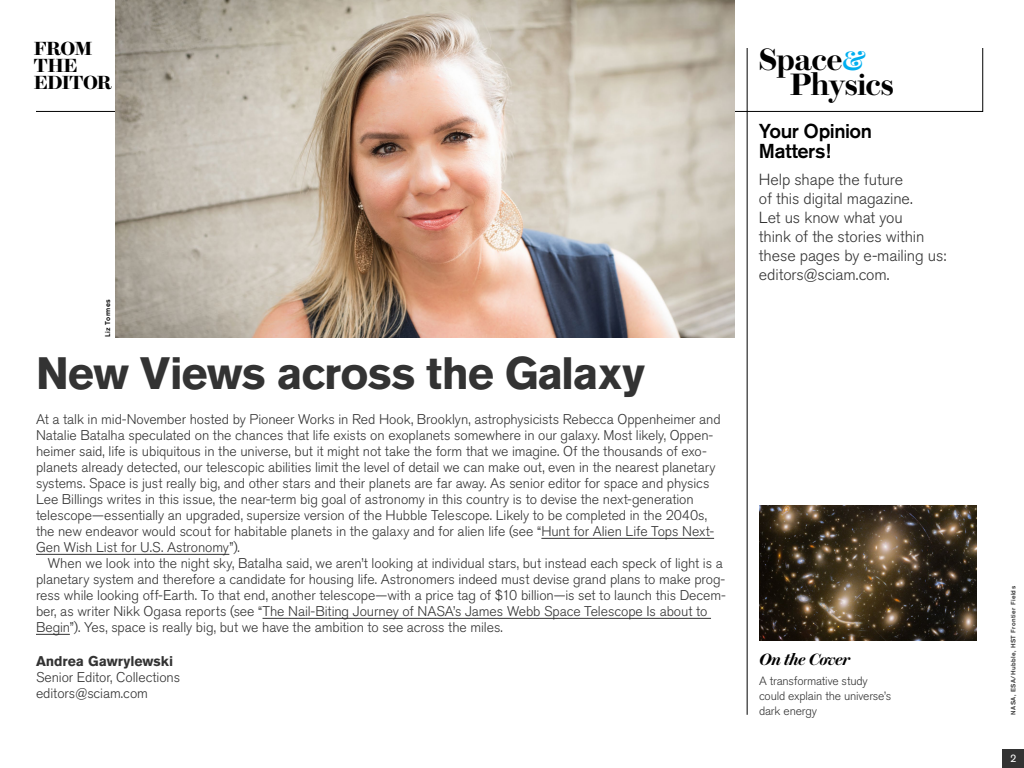
<style>
.page{position:relative;width:1024px;height:768px;background:#fff}
.page>*{position:absolute;margin:0;border:0;box-sizing:border-box;transform-origin:0 0}
.t1{font:700 45px "Akzidenz Grotesk BE";letter-spacing:-.015em;color:#333}
.t2{font:600 30.8px/24.7px "Brunel Deck";letter-spacing:-.02em;color:#000}
.t3{font:500 20px/20px "Akzidenz Grotesk BE";letter-spacing:-.025em;color:#000}
.t4{font:600 19px/17.1px "Brunel Deck";letter-spacing:-.02em;color:#000}
.t5{font:italic 600 16.2px "Brunel Deck";letter-spacing:-.02em;color:#000}
.t6{font:300 16px/19px "Akzidenz Grotesk BQ";letter-spacing:-.005em;color:#333}
.t7{font:300 14px/16px "Akzidenz Grotesk BQ";letter-spacing:-.005em;color:#333}
.t8{font:700 14px "Akzidenz Grotesk BQ";letter-spacing:-.005em;color:#333}
.t9{font:300 12px/15px "Akzidenz Grotesk BE";letter-spacing:-.015em;color:#333}
.t10{font:11px "Akzidenz Grotesk BE";color:#fff}
.t11{font:500 7px "Akzidenz Grotesk BQ";letter-spacing:.055em;color:#000}
.t12{font:500 6.3px "Akzidenz Grotesk BQ";letter-spacing:.065em;color:#333}
.s1{font-family:"Playfair Display";font-weight:700;font-size:26.5px;color:#00aeef}
</style>
<div class="page">
<svg style="left:36px;top:48px;width:947px;height:64px"></svg>
<hr style="left:541px;top:538px;width:173px;height:1px;background:#333">
<hr style="left:36px;top:554px;width:193px;height:1px;background:#333">
<hr style="left:263px;top:618px;width:448px;height:1px;background:#333">
<hr style="left:36px;top:634px;width:34px;height:1px;background:#333">
<hr style="left:747px;top:48px;width:1px;height:667px;background:#000">
<img style="left:759px;top:505px;width:217px;height:136px">
<img style="left:116px;top:0;width:618px;height:337px">
<div style="left:1003px;top:749px;width:21px;height:19px;background:#333"></div>
<h3 class="t4" style="left:34px;top:41px;width:79px">FROM<br>THE<br>EDITOR</h3>
<p class="t11" style="left:103px;top:337px;width:40px;rotate:-90deg">Liz Tormes</p>
<h1 class="t1" style="left:36px;top:347px;width:611px">New Views across the Galaxy</h1>
<p class="t7" style="left:36px;top:411px;width:686px">At a talk in mid-November hosted by Pioneer Works in Red Hook, Brooklyn, astrophysicists Rebecca Oppenheimer and Natalie Batalha speculated on the chances that life exists on exoplanets somewhere in our galaxy. Most likely, Oppen&shy;heimer said, life is ubiquitous in the universe, but it might not take the form that we imagine. Of the thousands of exo&shy;planets already detected, our telescopic abilities limit the level of detail we can make out, even in the nearest planetary systems. Space is just really big, and other stars and their planets are far away. As senior editor for space and physics Lee Billings writes in this issue, the near-term big goal of astronomy in this country is to devise the next-generation telescope—essentially an upgraded, supersize version of the Hubble Telescope. Likely to be completed in the 2040s, the new endeavor would scout for habitable planets in the galaxy and for alien life (see “Hunt for Alien Life Tops Next-Gen Wish List for U.S. Astronomy”).</p>
<p class="t7" style="left:36px;top:555px;width:691px;text-indent:12px">When we look into the night sky, Batalha said, we aren’t looking at individual stars, but instead each speck of light is a planetary system and therefore a candidate for housing life. Astronomers indeed must devise grand plans to make prog&shy;ress while looking off-Earth. To that end, another telescope—with a price tag of $10 billion—is set to launch this Decem&shy;ber, as writer Nikk Ogasa reports (see “The Nail-Biting Journey of NASA’s James Webb Space Telescope Is about to Begin”). Yes, space is really big, but we have the ambition to see across the miles.</p>
<p class="t8" style="left:36px;top:653px;width:139px">Andrea Gawrylewski</p>
<p class="t7" style="left:36px;top:669px;width:146px">Senior Editor, Collections editors@sciam.com</p>
<h2 class="t2" style="left:790px;top:48px;width:105px;text-indent:-31px">Space<span class="s1">&amp;<br></span>Physics</h2>
<h3 class="t3" style="left:759px;top:121px;width:115px">Your Opinion<br>Matters!</h3>
<p class="t6" style="left:759px;top:170px;width:189px">Help shape the future<br>of this digital magazine.<br>Let us know what you<br>think of the stories within these pages by e-mailing us: editors@sciam.com.</p>
<p class="t5" style="left:759px;top:651px;width:93px">On the Cover</p>
<p class="t9" style="left:759px;top:674px;width:134px">A transformative study could explain the universe’s dark energy</p>
<p class="t12" style="left:1010px;top:715px;width:130px;rotate:-90deg">NASA, ESA/Hubble, HST Frontier Fields</p>
<p class="t10" style="left:1010px;top:752px;width:8px">2</p>
</div>
